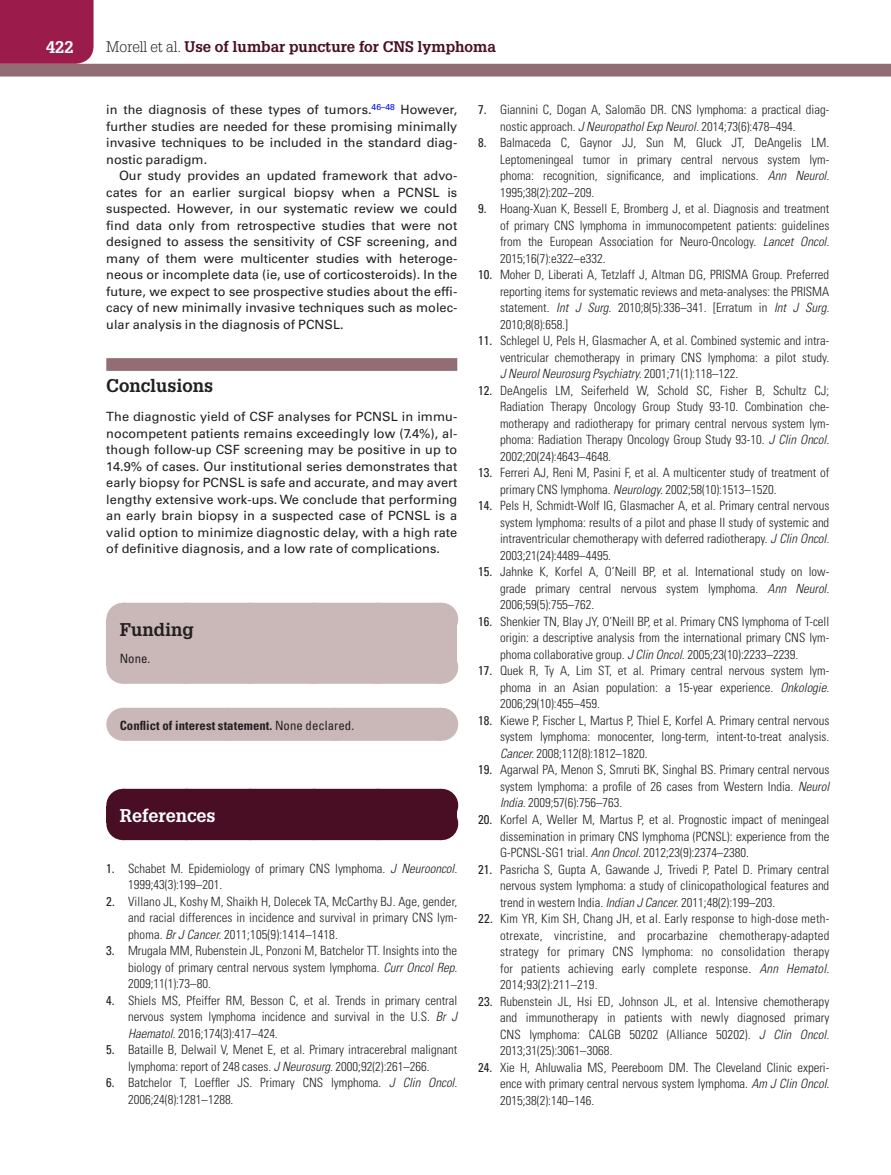
<style>
.page{position:relative;width:891px;height:1175px;background:#fff}
.page>*{position:absolute;margin:0;border:0;box-sizing:border-box;transform-origin:0 0}
.t1{font:700 18px "Glypha LT Std";color:#231f20}
.t2{font:700 18px "Glypha LT Std";color:#fff}
.t3{font:700 16.5px "Glypha LT Std";color:#fff}
.t4{font:700 15px "Glypha LT Std";color:#490e24}
.t5{font:300 condensed 12.75px/16.5px "Univers LT Std";color:#231f20;text-align:justify}
.t6{font:12.75px/16.5px "Univers LT Std";color:#231f20;text-align:justify}
.t7{font:700 condensed 12.75px "Univers LT Std";letter-spacing:.005em;color:#231f20}
.t8{font:condensed 12.75px "Univers LT Std";color:#231f20}
.s1{font-weight:300;color:#231f20}
.s2{font-weight:400}
.s3{font-style:italic}
</style>
<div class="page">
<div style="left:0;top:64px;width:891px;height:12px;background:#926d73"></div>
<div style="left:0;top:0;width:94px;height:64px;background:#9b1c4b"></div>
<div style="left:106px;top:358px;width:351px;height:13px;background:#926d73"></div>
<div style="left:106px;top:620px;width:351px;height:33px;background:#cab8b9"></div>
<div style="left:123px;top:602px;width:318px;height:33px;background:#cab8b9"></div>
<svg style="left:186px;top:602px;width:223px;height:1px"></svg>
<hr style="left:441px;top:602px;width:1px;height:33px;background:#cab8b9">
<div style="left:106px;top:650px;width:351px;height:16px;background:#cab8b9"></div>
<div style="left:123px;top:650px;width:318px;height:33px;background:#cab8b9"></div>
<hr style="left:441px;top:650px;width:1px;height:33px;background:#cab8b9">
<div style="left:123px;top:707px;width:318px;height:33px;background:#cab8b9"></div>
<svg style="left:229px;top:707px;width:159px;height:1px"></svg>
<hr style="left:441px;top:707px;width:1px;height:33px;background:#cab8b9">
<div style="left:106px;top:806px;width:351px;height:16px;background:#490e24"></div>
<div style="left:123px;top:788px;width:318px;height:33px;background:#490e24"></div>
<hr style="left:441px;top:788px;width:1px;height:33px;background:#490e24">
<div style="left:123px;top:807px;width:318px;height:33px;background:#490e24"></div>
<svg style="left:186px;top:788px;width:223px;height:1px"></svg>
<hr style="left:441px;top:807px;width:1px;height:33px;background:#490e24">
<p class="t3" style="left:46px;top:37px;width:29px">422</p>
<p class="t4" style="left:106px;top:37px;width:391px"><span class="s1">Morell et al.</span> Use of lumbar puncture for CNS lymphoma</p>
<p class="t6" style="left:106px;top:102px;width:353px">in the diagnosis of these types of tumors.<sup>46–48</sup> However, further studies are needed for these promising minimally invasive techniques to be included in the standard diag&shy;nostic paradigm.</p>
<p class="t6" style="left:106px;top:168px;width:353px;text-indent:13px">Our study provides an updated framework that advo&shy;cates for an earlier surgical biopsy when a PCNSL is suspected. However, in our systematic review we could find data only from retrospective studies that were not designed to assess the sensitivity of CSF screening, and many of them were multicenter studies with heteroge&shy;neous or incomplete data (ie, use of corticosteroids). In the future, we expect to see prospective studies about the effi&shy;cacy of new minimally invasive techniques such as molec&shy;ular analysis in the diagnosis of PCNSL.</p>
<h1 class="t1" style="left:106px;top:374px;width:109px">Conclusions</h1>
<p class="t6" style="left:106px;top:408px;width:353px">The diagnostic yield of CSF analyses for PCNSL in immu&shy;nocompetent patients remains exceedingly low (7.4%), al&shy;though follow-up CSF screening may be positive in up to 14.9% of cases. Our institutional series demonstrates that early biopsy for PCNSL is safe and accurate, and may avert lengthy extensive work-ups. We conclude that performing an early brain biopsy in a suspected case of PCNSL is a valid option to minimize diagnostic delay, with a high rate of definitive diagnosis, and a low rate of complications.</p>
<h1 class="t1" style="left:120px;top:618px;width:76px">Funding</h1>
<p class="t8" style="left:120px;top:650px;width:32px">None.</p>
<p class="t7" style="left:120px;top:718px;width:236px">Conflict of interest statement. <span class="s2">None declared.</span></p>
<h1 class="t2" style="left:120px;top:804px;width:97px">References</h1>
<p class="t5" style="left:128px;top:860px;width:331px;text-indent:-22px"><span class="s2">1.</span> Schabet M. Epidemiology of primary CNS lymphoma. <span class="s3">J Neurooncol.<br></span>1999;43(3):199–201.</p>
<p class="t5" style="left:128px;top:893px;width:331px;text-indent:-22px"><span class="s2">2.</span> Villano JL, Koshy M, Shaikh H, Dolecek TA, McCarthy BJ. Age, gender, and racial differences in incidence and survival in primary CNS lym&shy;phoma. <span class="s3">Br J Cancer.</span> 2011;105(9):1414–1418.</p>
<p class="t5" style="left:128px;top:942px;width:331px;text-indent:-22px"><span class="s2">3.</span> Mrugala MM, Rubenstein JL, Ponzoni M, Batchelor TT. Insights into the biology of primary central nervous system lymphoma. <span class="s3">Curr Oncol Rep.<br></span>2009;11(1):73–80.</p>
<p class="t5" style="left:128px;top:992px;width:331px;text-indent:-22px"><span class="s2">4.</span> Shiels MS, Pfeiffer RM, Besson C, et al. Trends in primary central nervous system lymphoma incidence and survival in the U.S. <span class="s3">Br J Haematol.</span> 2016;174(3):417–424.</p>
<p class="t5" style="left:106px;top:1041px;width:352px;text-align:center"><span class="s2">5.</span> Bataille B, Delwail V, Menet E, et al. Primary intracerebral malignant lymphoma: report of 248 cases. <span class="s3">J Neurosurg.</span> 2000;92(2):261–266.</p>
<p class="t5" style="left:128px;top:1074px;width:331px;text-indent:-22px"><span class="s2">6.</span> Batchelor T, Loeffler JS. Primary CNS lymphoma. <span class="s3">J Clin Oncol.<br></span>2006;24(8):1281–1288.</p>
<p class="t5" style="left:500px;top:101px;width:331px;text-indent:-22px"><span class="s2">7.</span> Giannini C, Dogan A, Salomão DR. CNS lymphoma: a practical diag&shy;nostic approach. <span class="s3">J Neuropathol Exp Neurol.</span> 2014;73(6):478–494.</p>
<p class="t5" style="left:500px;top:134px;width:331px;text-indent:-22px"><span class="s2">8.</span> Balmaceda C, Gaynor JJ, Sun M, Gluck JT, DeAngelis LM.<br>Leptomeningeal tumor in primary central nervous system lym&shy;phoma: recognition, significance, and implications. <span class="s3">Ann Neurol.<br></span>1995;38(2):202–209.</p>
<p class="t5" style="left:500px;top:200px;width:331px;text-indent:-22px"><span class="s2">9.</span> Hoang-Xuan K, Bessell E, Bromberg J, et al. Diagnosis and treatment of primary CNS lymphoma in immunocompetent patients: guidelines from the European Association for Neuro-Oncology. <span class="s3">Lancet Oncol.<br></span>2015;16(7):e322–e332.</p>
<p class="t5" style="left:500px;top:266px;width:331px;text-indent:-22px"><span class="s2">10.</span> Moher D, Liberati A, Tetzlaff J, Altman DG, PRISMA Group. Preferred reporting items for systematic reviews and meta-analyses: the PRISMA statement. <span class="s3">Int J Surg.</span> 2010;8(5):336–341. [Erratum in <span class="s3">Int J Surg.<br></span>2010;8(8):658.]</p>
<p class="t5" style="left:500px;top:332px;width:331px;text-indent:-22px"><span class="s2">11.</span> Schlegel U, Pels H, Glasmacher A, et al. Combined systemic and intra&shy;ventricular chemotherapy in primary CNS lymphoma: a pilot study.<br><span class="s3">J Neurol Neurosurg Psychiatry.</span> 2001;71(1):118–122.</p>
<p class="t5" style="left:500px;top:382px;width:331px;text-indent:-22px"><span class="s2">12.</span> DeAngelis LM, Seiferheld W, Schold SC, Fisher B, Schultz CJ; Radiation Therapy Oncology Group Study 93-10. Combination che&shy;motherapy and radiotherapy for primary central nervous system lym&shy;phoma: Radiation Therapy Oncology Group Study 93-10. <span class="s3">J Clin Oncol.<br></span>2002;20(24):4643–4648.</p>
<p class="t5" style="left:500px;top:464px;width:331px;text-indent:-22px"><span class="s2">13.</span> Ferreri AJ, Reni M, Pasini F, et al. A multicenter study of treatment of primary CNS lymphoma. <span class="s3">Neurology.</span> 2002;58(10):1513–1520.</p>
<p class="t5" style="left:500px;top:497px;width:331px;text-indent:-22px"><span class="s2">14.</span> Pels H, Schmidt-Wolf IG, Glasmacher A, et al. Primary central nervous system lymphoma: results of a pilot and phase II study of systemic and intraventricular chemotherapy with deferred radiotherapy. <span class="s3">J Clin Oncol.<br></span>2003;21(24):4489–4495.</p>
<p class="t5" style="left:500px;top:563px;width:331px;text-indent:-22px"><span class="s2">15.</span> Jahnke K, Korfel A, O’Neill BP, et al. International study on low&shy;grade primary central nervous system lymphoma. <span class="s3">Ann Neurol.<br></span>2006;59(5):755–762.</p>
<p class="t5" style="left:500px;top:613px;width:331px;text-indent:-22px"><span class="s2">16.</span> Shenkier TN, Blay JY, O’Neill BP, et al. Primary CNS lymphoma of T-cell origin: a descriptive analysis from the international primary CNS lym&shy;phoma collaborative group. <span class="s3">J Clin Oncol.</span> 2005;23(10):2233–2239.</p>
<p class="t5" style="left:500px;top:662px;width:331px;text-indent:-22px"><span class="s2">17.</span> Quek R, Ty A, Lim ST, et al. Primary central nervous system lym&shy;phoma in an Asian population: a 15-year experience. <span class="s3">Onkologie.<br></span>2006;29(10):455–459.</p>
<p class="t5" style="left:500px;top:712px;width:331px;text-indent:-22px"><span class="s2">18.</span> Kiewe P, Fischer L, Martus P, Thiel E, Korfel A. Primary central nervous system lymphoma: monocenter, long-term, intent-to-treat analysis.<br><span class="s3">Cancer.</span> 2008;112(8):1812–1820.</p>
<p class="t5" style="left:500px;top:761px;width:331px;text-indent:-22px"><span class="s2">19.</span> Agarwal PA, Menon S, Smruti BK, Singhal BS. Primary central nervous system lymphoma: a profile of 26 cases from Western India. <span class="s3">Neurol India.</span> 2009;57(6):756–763.</p>
<p class="t5" style="left:500px;top:811px;width:331px;text-indent:-22px"><span class="s2">20.</span> Korfel A, Weller M, Martus P, et al. Prognostic impact of meningeal dissemination in primary CNS lymphoma (PCNSL): experience from the G-PCNSL-SG1 trial. <span class="s3">Ann Oncol.</span> 2012;23(9):2374–2380.</p>
<p class="t5" style="left:500px;top:860px;width:331px;text-indent:-22px"><span class="s2">21.</span> Pasricha S, Gupta A, Gawande J, Trivedi P, Patel D. Primary central nervous system lymphoma: a study of clinicopathological features and trend in western India. <span class="s3">Indian J Cancer.</span> 2011;48(2):199–203.</p>
<p class="t5" style="left:500px;top:910px;width:331px;text-indent:-22px"><span class="s2">22.</span> Kim YR, Kim SH, Chang JH, et al. Early response to high-dose meth&shy;otrexate, vincristine, and procarbazine chemotherapy-adapted strategy for primary CNS lymphoma: no consolidation therapy for patients achieving early complete response. <span class="s3">Ann Hematol.<br></span>2014;93(2):211–219.</p>
<p class="t5" style="left:500px;top:992px;width:331px;text-indent:-22px"><span class="s2">23.</span> Rubenstein JL, Hsi ED, Johnson JL, et al. Intensive chemotherapy and immunotherapy in patients with newly diagnosed primary CNS lymphoma: CALGB 50202 (Alliance 50202). <span class="s3">J Clin Oncol</span>.<br>2013;31(25):3061–3068.</p>
<p class="t5" style="left:500px;top:1058px;width:331px;text-indent:-22px"><span class="s2">24.</span> Xie H, Ahluwalia MS, Peereboom DM. The Cleveland Clinic experi&shy;ence with primary central nervous system lymphoma. <span class="s3">Am J Clin Oncol.<br></span>2015;38(2):140–146.</p>
</div>
